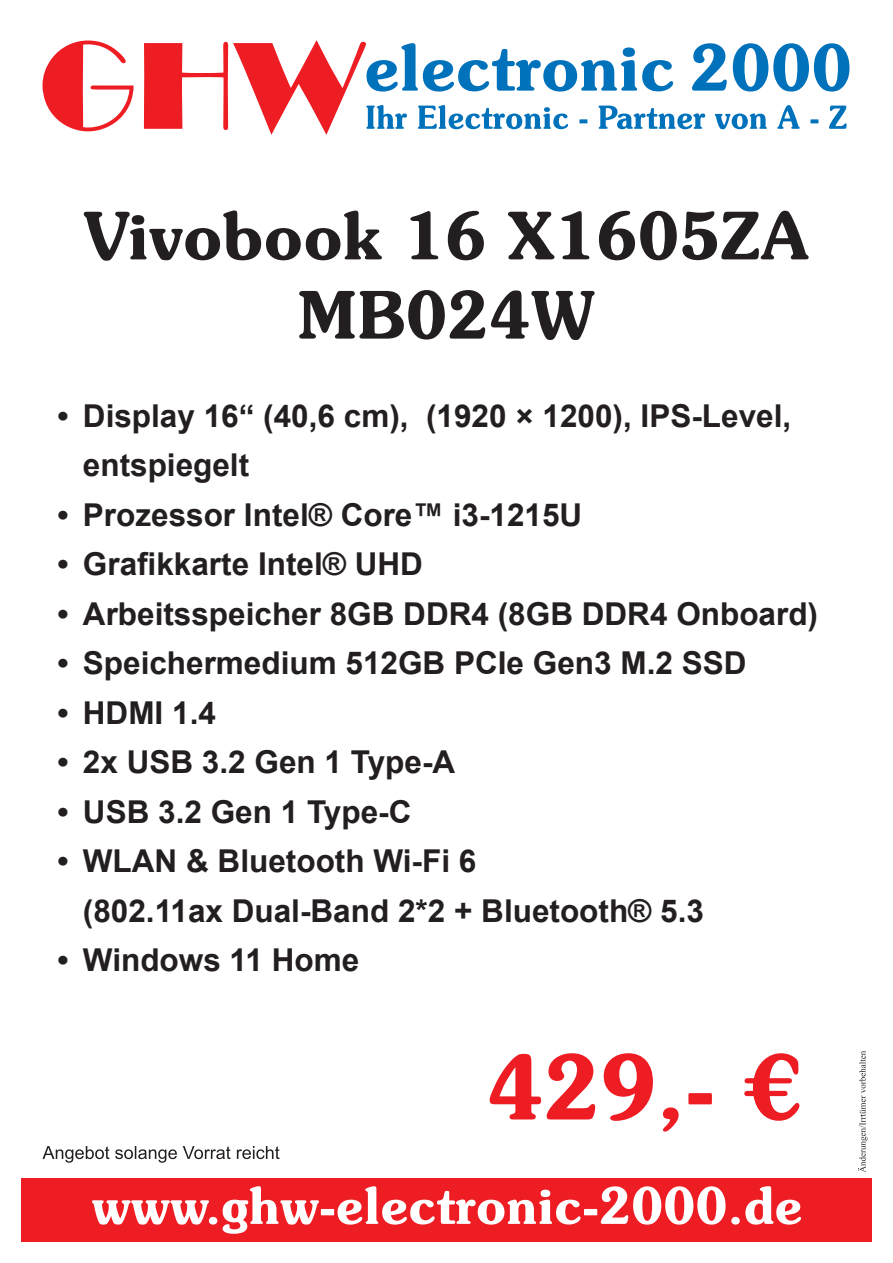
<style>
.page{position:relative;width:893px;height:1263px;background:#fff}
.page>*{position:absolute;margin:0;border:0;box-sizing:border-box;transform-origin:0 0}
.t1{font:600 90px "Souvenir IT Cby BT";color:#ee1d23}
.t2{font:600 66px/79.2px "Souvenir IT Cby BT";color:#231f20;text-align:center}
.t3{font:700 31.5px/49.5px "Arial";color:#231f20}
</style>
<div class="page">
<div style="left:21px;top:1178px;width:851px;height:64px;background:#ee1d23"></div>
<svg style="left:858px;top:1051px;width:9px;height:121px"></svg>
<svg style="left:92px;top:1186px;width:709px;height:48px"></svg>
<svg style="left:43px;top:1146px;width:237px;height:17px"></svg>
<svg style="left:43px;top:40px;width:806px;height:95px"></svg>
<h2 class="t2" style="left:83px;top:195px;width:728px">Vivobook 16 X1605ZA<br>MB024W</h2>
<p class="t3" style="left:83px;top:391px;width:710px;text-indent:-26px">• Display 16“ (40,6 cm), (1920 × 1200), IPS-Level, entspiegelt</p>
<p class="t3" style="left:57px;top:490px;width:526px">• Prozessor Intel® Core™ i3-1215U</p>
<p class="t3" style="left:57px;top:540px;width:367px">• Grafikkarte Intel® UHD</p>
<p class="t3" style="left:57px;top:589px;width:762px">• Arbeitsspeicher 8GB DDR4 (8GB DDR4 Onboard)</p>
<p class="t3" style="left:57px;top:639px;width:690px">• Speichermedium 512GB PCIe Gen3 M.2 SSD</p>
<p class="t3" style="left:57px;top:688px;width:160px">• HDMI 1.4</p>
<p class="t3" style="left:57px;top:738px;width:399px">• 2x USB 3.2 Gen 1 Type-A</p>
<p class="t3" style="left:57px;top:787px;width:356px">• USB 3.2 Gen 1 Type-C</p>
<p class="t3" style="left:83px;top:837px;width:623px;text-indent:-26px">• WLAN &amp; Bluetooth Wi-Fi 6<br>(802.11ax Dual-Band 2*2 + Bluetooth® 5.3</p>
<p class="t3" style="left:57px;top:936px;width:303px">• Windows 11 Home</p>
<h1 class="t1" style="left:487px;top:1031px;width:315px">429,- €</h1>
</div>
